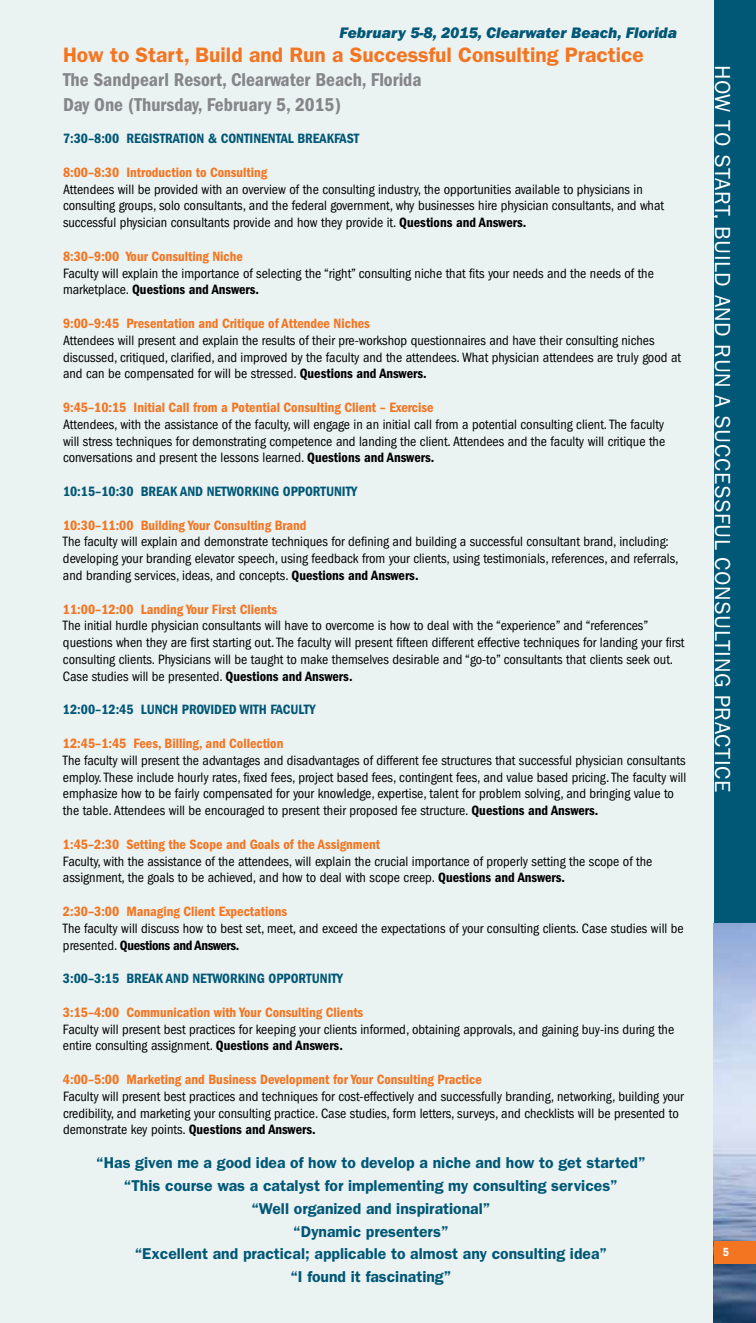
<style>
.page{position:relative;width:756px;height:1323px;background:#eaf2f2}
.page>*{position:absolute;margin:0;border:0;box-sizing:border-box;transform-origin:0 0}
.t1{font:21.88px "Franklin Gothic";letter-spacing:.025em;color:#fff}
.t2{font:600 21px "Franklin Gothic";color:#f47521}
.t3{font:600 condensed 19.25px/24.5px "Franklin Gothic";color:#848688}
.t4{font:600 15.75px/22.8px "Franklin Gothic";color:#005776;text-align:center}
.t5{font:italic 800 15.75px "Franklin Gothic";color:#005776}
.t6{font:condensed 14px/16.8px "Franklin Gothic";color:#000}
.t7{font:600 condensed 14px "Franklin Gothic";color:#f47521}
.t8{font:600 condensed 14px "Franklin Gothic";color:#005776}
.t9{font:600 condensed 12.25px "Franklin Gothic";color:#fff}
.s1{font-weight:600}
</style>
<div class="page">
<div style="left:714px;top:0;width:42px;height:1323px;background:#005776"></div>
<img style="left:714px;top:923px;width:42px;height:400px">
<div style="left:714px;top:1241px;width:42px;height:23px;background:#f47521"></div>
<p class="t5" style="left:340px;top:23px;width:339px">February 5-8, 2015, Clearwater Beach, Florida</p>
<h2 class="t2" style="left:63px;top:42px;width:582px">How to Start, Build and Run a Successful Consulting Practice</h2>
<h3 class="t3" style="left:63px;top:68px;width:360px">The Sandpearl Resort, Clearwater Beach, Florida<br>Day One (Thursday, February 5, 2015)</h3>
<p class="t8" style="left:63px;top:131px;width:298px">7:30–8:00 REGISTRATION &amp; CONTINENTAL BREAKFAST</p>
<p class="t7" style="left:63px;top:164px;width:206px">8:00–8:30 Introduction to Consulting</p>
<p class="t6" style="left:63px;top:181px;width:603px">Attendees will be provided with an overview of the consulting industry, the opportunities available to physicians in consulting groups, solo consultants, and the federal government, why businesses hire physician consultants, and what successful physician consultants provide and how they provide it. <span class="s1">Questions and Answers.</span></p>
<p class="t7" style="left:63px;top:248px;width:181px">8:30–9:00 Your Consulting Niche</p>
<p class="t6" style="left:63px;top:265px;width:592px">Faculty will explain the importance of selecting the “right” consulting niche that fits your needs and the needs of the marketplace. <span class="s1">Questions and Answers.</span></p>
<p class="t7" style="left:63px;top:315px;width:308px">9:00–9:45 Presentation and Critique of Attendee Niches</p>
<p class="t6" style="left:63px;top:332px;width:620px">Attendees will present and explain the results of their pre-workshop questionnaires and have their consulting niches discussed, critiqued, clarified, and improved by the faculty and the attendees. What physician attendees are truly good at and can be compensated for will be stressed. <span class="s1">Questions and Answers.</span></p>
<p class="t7" style="left:63px;top:399px;width:372px">9:45–10:15 Initial Call from a Potential Consulting Client – Exercise</p>
<p class="t6" style="left:63px;top:416px;width:604px;text-align:justify">Attendees, with the assistance of the faculty, will engage in an initial call from a potential consulting client. The faculty will stress techniques for demonstrating competence and landing the client. Attendees and the faculty will critique the conversations and present the lessons learned. <span class="s1">Questions and Answers.</span></p>
<p class="t8" style="left:63px;top:483px;width:296px">10:15–10:30 BREAK AND NETWORKING OPPORTUNITY</p>
<p class="t7" style="left:63px;top:517px;width:245px">10:30–11:00 Building Your Consulting Brand</p>
<p class="t6" style="left:63px;top:534px;width:617px">The faculty will explain and demonstrate techniques for defining and building a successful consultant brand, including: developing your branding elevator speech, using feedback from your clients, using testimonials, references, and referrals, and branding services, ideas, and concepts. <span class="s1">Questions and Answers.</span></p>
<p class="t7" style="left:63px;top:601px;width:216px">11:00–12:00 Landing Your First Clients</p>
<p class="t6" style="left:63px;top:618px;width:623px">The initial hurdle physician consultants will have to overcome is how to deal with the “experience” and “references” questions when they are first starting out. The faculty will present fifteen different effective techniques for landing your first consulting clients. Physicians will be taught to make themselves desirable and “go-to” consultants that clients seek out.<br>Case studies will be presented. <span class="s1">Questions and Answers.</span></p>
<p class="t8" style="left:63px;top:702px;width:254px">12:00–12:45 LUNCH PROVIDED WITH FACULTY</p>
<p class="t7" style="left:63px;top:735px;width:222px">12:45–1:45 Fees, Billing, and Collection</p>
<p class="t6" style="left:63px;top:752px;width:625px">The faculty will present the advantages and disadvantages of different fee structures that successful physician consultants employ. These include hourly rates, fixed fees, project based fees, contingent fees, and value based pricing. The faculty will emphasize how to be fairly compensated for your knowledge, expertise, talent for problem solving, and bringing value to the table. Attendees will be encouraged to present their proposed fee structure. <span class="s1">Questions and Answers.</span></p>
<p class="t7" style="left:63px;top:836px;width:319px">1:45–2:30 Setting the Scope and Goals of the Assignment</p>
<p class="t6" style="left:63px;top:853px;width:591px">Faculty, with the assistance of the attendees, will explain the crucial importance of properly setting the scope of the assignment, the goals to be achieved, and how to deal with scope creep. <span class="s1">Questions and Answers.</span></p>
<p class="t7" style="left:63px;top:903px;width:226px">2:30–3:00 Managing Client Expectations</p>
<p class="t6" style="left:63px;top:920px;width:622px">The faculty will discuss how to best set, meet, and exceed the expectations of your consulting clients. Case studies will be presented. <span class="s1">Questions and Answers.</span></p>
<p class="t8" style="left:63px;top:971px;width:282px">3:00–3:15 BREAK AND NETWORKING OPPORTUNITY</p>
<p class="t7" style="left:63px;top:1004px;width:302px">3:15–4:00 Communication with Your Consulting Clients</p>
<p class="t6" style="left:63px;top:1021px;width:613px">Faculty will present best practices for keeping your clients informed, obtaining approvals, and gaining buy-ins during the entire consulting assignment. <span class="s1">Questions and Answers.</span></p>
<p class="t7" style="left:63px;top:1071px;width:420px">4:00–5:00 Marketing and Business Development for Your Consulting Practice</p>
<p class="t6" style="left:63px;top:1088px;width:622px">Faculty will present best practices and techniques for cost-effectively and successfully branding, networking, building your credibility, and marketing your consulting practice. Case studies, form letters, surveys, and checklists will be presented to demonstrate key points. <span class="s1">Questions and Answers.</span></p>
<p class="t4" style="left:96px;top:1152px;width:551px">“Has given me a good idea of how to develop a niche and how to get started” “This course was a catalyst for implementing my consulting services”<br>“Well organized and inspirational”<br>“Dynamic presenters”<br>“Excellent and practical; applicable to almost any consulting idea”<br>“I found it fascinating”</p>
<h1 class="t1" style="left:735px;top:65px;width:728px;rotate:90deg">HOW TO START, BUILD AND RUN A SUCCESSFUL CONSULTING PRACTICE</h1>
<p class="t9" style="left:723px;top:1245px;width:8px">5</p>
</div>
